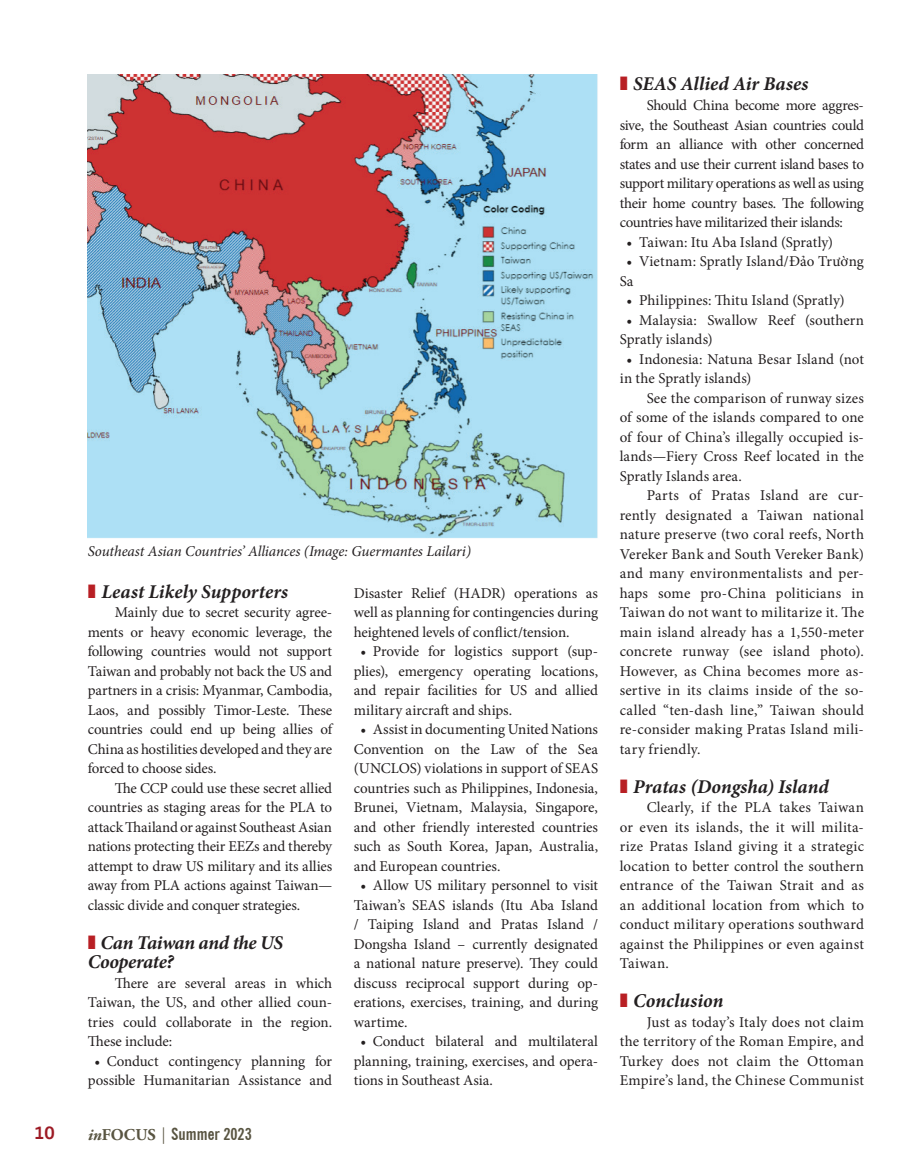
<style>
.page{position:relative;width:918px;height:1175px;background:#fff}
.page>*{position:absolute;margin:0;border:0;box-sizing:border-box;transform-origin:0 0}
.t1{font:italic 700 19.5px "Minion Pro";color:#231f20}
.t2{font:italic 700 19.5px/19.5px "Minion Pro";letter-spacing:-.02em;color:#231f20}
.t3{font:700 condensed 16.5px "News Gothic BT";color:#585441}
.t4{font:700 16.5px "News Gothic";color:#9d1b25}
.t5{font:15px/19.5px "Minion Pro";color:#231f20;text-align:justify}
.t6{font:italic 15px "Minion Pro";letter-spacing:-.01em;color:#231f20}
.s1{color:#b81f24}
.s2{font-family:"Adobe Garamond Pro";font-style:italic;font-stretch:normal}
.s3{font-family:"Adobe Garamond Pro";font-stretch:normal}
.s4{font-weight:400}
</style>
<div class="page">
<img style="left:88px;top:74px;width:510px;height:464px">
<p class="t6" style="left:88px;top:541px;width:385px">Southeast Asian Countries’ Alliances (Image: Guermantes Lailari)</p>
<h1 class="t1" style="left:88px;top:577px;width:202px"><span class="s1">❚</span> Least Likely Supporters</h1>
<p class="t5" style="left:88px;top:602px;width:246px;text-indent:27px">Mainly due to secret security agree&shy;ments or heavy economic leverage, the following countries would not support Taiwan and probably not back the US and partners in a crisis: Myanmar, Cambodia, Laos, and possibly Timor-Leste. These countries could end up being allies of China as hostilities developed and they are forced to choose sides.</p>
<p class="t5" style="left:88px;top:778px;width:246px;text-indent:27px">The CCP could use these secret allied countries as staging areas for the PLA to attack Thailand or against Southeast Asian nations protecting their EEZs and thereby attempt to draw US military and its allies away from PLA actions against Taiwan— classic divide and conquer strategies.</p>
<h1 class="t2" style="left:88px;top:932px;width:197px"><span class="s1">❚</span> Can Taiwan and the US<br>Cooperate?</h1>
<p class="t5" style="left:88px;top:973px;width:246px;text-indent:27px">There are several areas in which Taiwan, the US, and other allied coun&shy;tries could collaborate in the region.<br>These include:</p>
<p class="t5" style="left:88px;top:1051px;width:246px;text-align:center">• Conduct contingency planning for possible Humanitarian Assistance and</p>
<p class="t4" style="left:34px;top:1123px;width:22px">10</p>
<p class="t3" style="left:88px;top:1124px;width:165px"><span class="s2">in</span><span class="s3">FOCUS</span> <span class="s4">|</span> Summer 2023</p>
<p class="t5" style="left:354px;top:583px;width:246px">Disaster Relief (HADR) operations as well as planning for contingencies during heightened levels of conflict/tension.</p>
<p class="t5" style="left:354px;top:641px;width:246px;text-indent:7px">• Provide for logistics support (sup&shy;plies), emergency operating locations, and repair facilities for US and allied military aircraft and ships.</p>
<p class="t5" style="left:354px;top:719px;width:246px;text-indent:7px">• Assist in documenting United Nations Convention on the Law of the Sea (UNCLOS) violations in support of SEAS countries such as Philippines, Indonesia, Brunei, Vietnam, Malaysia, Singapore, and other friendly interested countries such as South Korea, Japan, Australia, and European countries.</p>
<p class="t5" style="left:354px;top:875px;width:246px;text-indent:7px">• Allow US military personnel to visit Taiwan’s SEAS islands (Itu Aba Island / Taiping Island and Pratas Island / Dongsha Island – currently designated a national nature preserve). They could discuss reciprocal support during op&shy;erations, exercises, training, and during wartime.</p>
<p class="t5" style="left:354px;top:1031px;width:246px;text-indent:7px">• Conduct bilateral and multilateral planning, training, exercises, and opera&shy;tions in Southeast Asia.</p>
<h1 class="t1" style="left:620px;top:70px;width:190px"><span class="s1">❚</span> SEAS Allied Air Bases</h1>
<p class="t5" style="left:620px;top:95px;width:246px;text-indent:27px">Should China become more aggres&shy;sive, the Southeast Asian countries could form an alliance with other concerned states and use their current island bases to support military operations as well as using their home country bases. The following countries have militarized their islands:</p>
<p class="t5" style="left:626px;top:232px;width:208px">• Taiwan: Itu Aba Island (Spratly)</p>
<p class="t5" style="left:620px;top:251px;width:246px;text-indent:7px">• Vietnam: Spratly Island/Đảo Trường<br>Sa</p>
<p class="t5" style="left:626px;top:290px;width:220px">• Philippines: Thitu Island (Spratly)</p>
<p class="t5" style="left:620px;top:310px;width:246px;text-indent:7px">• Malaysia: Swallow Reef (southern<br>Spratly islands)</p>
<p class="t5" style="left:620px;top:349px;width:246px;text-indent:7px">• Indonesia: Natuna Besar Island (not in the Spratly islands)</p>
<p class="t5" style="left:620px;top:388px;width:246px;text-indent:27px">See the comparison of runway sizes of some of the islands compared to one of four of China’s illegally occupied is&shy;lands—Fiery Cross Reef located in the Spratly Islands area.</p>
<p class="t5" style="left:620px;top:485px;width:246px;text-indent:27px">Parts of Pratas Island are cur&shy;rently designated a Taiwan national nature preserve (two coral reefs, North Vereker Bank and South Vereker Bank) and many environmentalists and per&shy;haps some pro-China politicians in Taiwan do not want to militarize it. The main island already has a 1,550-meter concrete runway (see island photo).<br>However, as China becomes more as&shy;sertive in its claims inside of the so&shy;called “ten-dash line,” Taiwan should re-consider making Pratas Island mili&shy;tary friendly.</p>
<h1 class="t1" style="left:620px;top:772px;width:211px"><span class="s1">❚</span> Pratas (Dongsha) Island</h1>
<p class="t5" style="left:620px;top:797px;width:246px;text-indent:27px">Clearly, if the PLA takes Taiwan or even its islands, the it will milita&shy;rize Pratas Island giving it a strategic location to better control the southern entrance of the Taiwan Strait and as an additional location from which to conduct military operations southward against the Philippines or even against Taiwan.</p>
<h1 class="t1" style="left:620px;top:987px;width:105px"><span class="s1">❚</span> Conclusion</h1>
<p class="t5" style="left:620px;top:1012px;width:246px;text-indent:27px">Just as today’s Italy does not claim the territory of the Roman Empire, and Turkey does not claim the Ottoman Empire’s land, the Chinese Communist</p>
</div>
